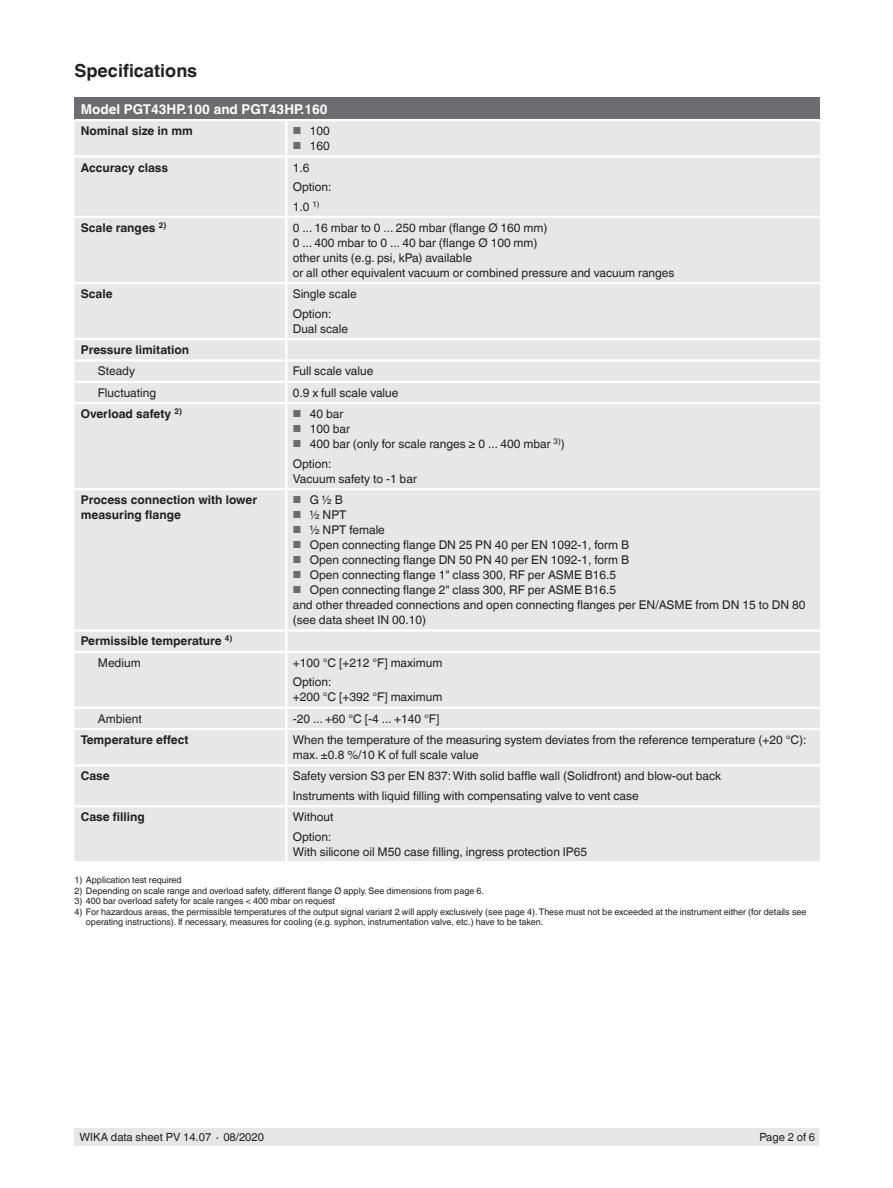
<style>
.page{position:relative;width:893px;height:1188px;background:#fff}
.page>*{position:absolute;margin:0;border:0;box-sizing:border-box;transform-origin:0 0}
.t1{font:700 18px "Helvetica World";color:#231f20}
.t2{font:700 13.5px "Helvetica World";color:#fff}
.t3{font:12px/19.5px "Helvetica World";color:#231f20}
.t4{font:700 12px/15px "Helvetica World";color:#231f20}
.t5{font:11.25px "Helvetica World";color:#231f20}
.t6{font:9px/10.5px "Helvetica World";color:#231f20}
.s1{font-size:10.2px;color:#6c6d70}
.s2{font-weight:400}
</style>
<div class="page">
<div style="left:75px;top:1128px;width:744px;height:17px;background:#e6e7e9"></div>
<div style="left:74px;top:98px;width:746px;height:22px;background:#6c6d70"></div>
<div style="left:74px;top:121px;width:746px;height:740px;background:#e6e7e9"></div>
<hr style="left:74px;top:119px;width:212px;height:2px;background:#fff">
<hr style="left:286px;top:119px;width:534px;height:2px;background:#fff">
<svg style="left:285px;top:340px;width:2px;height:62px"></svg>
<hr style="left:285px;top:404px;width:2px;height:84px;background:#fff">
<hr style="left:286px;top:338px;width:534px;height:2px;background:#fff">
<hr style="left:286px;top:359px;width:534px;height:3px;background:#fff">
<hr style="left:286px;top:381px;width:534px;height:2px;background:#fff">
<hr style="left:286px;top:402px;width:534px;height:2px;background:#fff">
<hr style="left:285px;top:121px;width:2px;height:34px;background:#fff">
<hr style="left:74px;top:155px;width:212px;height:3px;background:#fff">
<hr style="left:286px;top:155px;width:534px;height:3px;background:#fff">
<hr style="left:285px;top:158px;width:2px;height:58px;background:#fff">
<hr style="left:74px;top:216px;width:212px;height:2px;background:#fff">
<hr style="left:286px;top:216px;width:534px;height:2px;background:#fff">
<hr style="left:285px;top:218px;width:2px;height:64px;background:#fff">
<hr style="left:74px;top:282px;width:212px;height:2px;background:#fff">
<hr style="left:286px;top:282px;width:534px;height:2px;background:#fff">
<hr style="left:285px;top:284px;width:2px;height:54px;background:#fff">
<hr style="left:74px;top:338px;width:212px;height:2px;background:#fff">
<hr style="left:74px;top:359px;width:212px;height:3px;background:#fff">
<hr style="left:74px;top:381px;width:212px;height:2px;background:#fff">
<hr style="left:74px;top:402px;width:212px;height:2px;background:#fff">
<hr style="left:74px;top:488px;width:212px;height:2px;background:#fff">
<hr style="left:286px;top:488px;width:534px;height:2px;background:#fff">
<hr style="left:285px;top:490px;width:2px;height:139px;background:#fff">
<hr style="left:74px;top:629px;width:212px;height:3px;background:#fff">
<hr style="left:286px;top:629px;width:534px;height:3px;background:#fff">
<svg style="left:285px;top:632px;width:2px;height:19px"></svg>
<hr style="left:74px;top:651px;width:212px;height:2px;background:#fff">
<hr style="left:286px;top:651px;width:534px;height:2px;background:#fff">
<hr style="left:285px;top:653px;width:2px;height:54px;background:#fff">
<hr style="left:74px;top:707px;width:212px;height:2px;background:#fff">
<hr style="left:286px;top:707px;width:534px;height:2px;background:#fff">
<svg style="left:285px;top:709px;width:2px;height:19px"></svg>
<hr style="left:74px;top:728px;width:212px;height:2px;background:#fff">
<hr style="left:286px;top:728px;width:534px;height:2px;background:#fff">
<hr style="left:285px;top:730px;width:2px;height:34px;background:#fff">
<hr style="left:74px;top:764px;width:212px;height:3px;background:#fff">
<hr style="left:286px;top:764px;width:534px;height:3px;background:#fff">
<hr style="left:285px;top:767px;width:2px;height:38px;background:#fff">
<hr style="left:74px;top:805px;width:212px;height:2px;background:#fff">
<hr style="left:286px;top:805px;width:534px;height:2px;background:#fff">
<hr style="left:285px;top:807px;width:2px;height:54px;background:#fff">
<h1 class="t1" style="left:74px;top:60px;width:124px">Specifications</h1>
<p class="t2" style="left:81px;top:101px;width:248px">Model PGT43HP.100 and PGT43HP.160</p>
<p class="t4" style="left:81px;top:123px;width:114px">Nominal size in mm</p>
<p class="t3" style="left:293px;top:121px;width:39px"><span class="s1">■</span> 100</p>
<p class="t3" style="left:293px;top:136px;width:39px"><span class="s1">■</span> 160</p>
<p class="t4" style="left:81px;top:160px;width:89px">Accuracy class</p>
<p class="t3" style="left:293px;top:158px;width:40px">1.6<br>Option:<br>1.0 <sup>1)</sup></p>
<p class="t4" style="left:81px;top:220px;width:87px">Scale ranges <sup>2)</sup></p>
<p class="t3" style="left:293px;top:220px;width:383px;line-height:15px">0 ... 16 mbar to 0 ... 250 mbar (flange Ø 160 mm)<br>0 ... 400 mbar to 0 ... 40 bar (flange Ø 100 mm)<br>other units (e.g. psi, kPa) available<br>or all other equivalent vacuum or combined pressure and vacuum ranges</p>
<p class="t4" style="left:81px;top:287px;width:33px">Scale</p>
<p class="t3" style="left:293px;top:284px;width:66px">Single scale<br>Option:</p>
<p class="t3" style="left:293px;top:319px;width:57px">Dual scale</p>
<p class="t4" style="left:81px;top:342px;width:110px">Pressure limitation</p>
<p class="t3" style="left:98px;top:362px;width:39px">Steady</p>
<p class="t3" style="left:293px;top:362px;width:82px">Full scale value</p>
<p class="t3" style="left:98px;top:383px;width:60px">Fluctuating</p>
<p class="t3" style="left:293px;top:383px;width:107px">0.9 x full scale value</p>
<p class="t4" style="left:81px;top:407px;width:103px">Overload safety <sup>2)</sup></p>
<p class="t3" style="left:293px;top:404px;width:52px"><span class="s1">■</span> 40 bar</p>
<p class="t3" style="left:293px;top:419px;width:59px"><span class="s1">■</span> 100 bar</p>
<p class="t3" style="left:293px;top:434px;width:273px"><span class="s1">■</span> 400 bar (only for scale ranges ≥ 0 ... 400 mbar <sup>3)</sup>)<br>Option:</p>
<p class="t3" style="left:293px;top:469px;width:126px">Vacuum safety to -1 bar</p>
<p class="t4" style="left:81px;top:492px;width:178px">Process connection with lower measuring flange</p>
<p class="t3" style="left:293px;top:490px;width:52px"><span class="s1">■</span> G ½ B</p>
<p class="t3" style="left:293px;top:505px;width:55px"><span class="s1">■</span> ½ NPT</p>
<p class="t3" style="left:293px;top:520px;width:94px"><span class="s1">■</span> ½ NPT female</p>
<p class="t3" style="left:293px;top:535px;width:338px"><span class="s1">■</span> Open connecting flange DN 25 PN 40 per EN 1092-1, form B</p>
<p class="t3" style="left:293px;top:550px;width:338px"><span class="s1">■</span> Open connecting flange DN 50 PN 40 per EN 1092-1, form B</p>
<p class="t3" style="left:293px;top:565px;width:325px"><span class="s1">■</span> Open connecting flange 1" class 300, RF per ASME B16.5</p>
<p class="t3" style="left:293px;top:582px;width:514px;line-height:15px"><span class="s1">■</span> Open connecting flange 2" class 300, RF per ASME B16.5<br>and other threaded connections and open connecting flanges per EN/ASME from DN 15 to DN 80 (see data sheet IN 00.10)</p>
<p class="t4" style="left:98px;top:631px;width:136px;line-height:21.3px;text-indent:-17px">Permissible temperature <sup>4)<br></sup><span class="s2">Medium</span></p>
<p class="t3" style="left:293px;top:653px;width:151px">+100 °C [+212 °F] maximum<br>Option:</p>
<p class="t3" style="left:293px;top:687px;width:151px">+200 °C [+392 °F] maximum</p>
<p class="t3" style="left:98px;top:709px;width:45px">Ambient</p>
<p class="t3" style="left:293px;top:709px;width:148px">-20 ... +60 °C [-4 ... +140 °F]</p>
<p class="t4" style="left:81px;top:732px;width:109px">Temperature effect</p>
<p class="t3" style="left:293px;top:732px;width:515px;line-height:15px">When the temperature of the measuring system deviates from the reference temperature (+20 °C): max. ±0.8 %/10 K of full scale value</p>
<p class="t4" style="left:81px;top:769px;width:30px">Case</p>
<p class="t3" style="left:293px;top:767px;width:430px">Safety version S3 per EN 837: With solid baffle wall (Solidfront) and blow-out back<br>Instruments with liquid filling with compensating valve to vent case</p>
<p class="t4" style="left:81px;top:810px;width:66px">Case filling</p>
<p class="t3" style="left:293px;top:807px;width:42px">Without<br>Option:</p>
<p class="t3" style="left:293px;top:842px;width:296px">With silicone oil M50 case filling, ingress protection IP65</p>
<p class="t6" style="left:74px;top:875px;width:109px">1) Application test required</p>
<p class="t6" style="left:74px;top:885px;width:411px">2) Depending on scale range and overload safety, different flange Ø apply. See dimensions from page 6.</p>
<p class="t6" style="left:74px;top:896px;width:262px">3) 400 bar overload safety for scale ranges &lt; 400 mbar on request</p>
<p class="t6" style="left:86px;top:906px;width:722px;text-indent:-11px">4) For hazardous areas, the permissible temperatures of the output signal variant 2 will apply exclusively (see page 4). These must not be exceeded at the instrument either (for details see operating instructions). If necessary, measures for cooling (e.g. syphon, instrumentation valve, etc.) have to be taken.</p>
<p class="t5" style="left:80px;top:1131px;width:186px">WIKA data sheet PV 14.07 ∙ 08/2020</p>
<p class="t5" style="left:759px;top:1131px;width:57px">Page 2 of 6</p>
</div>
